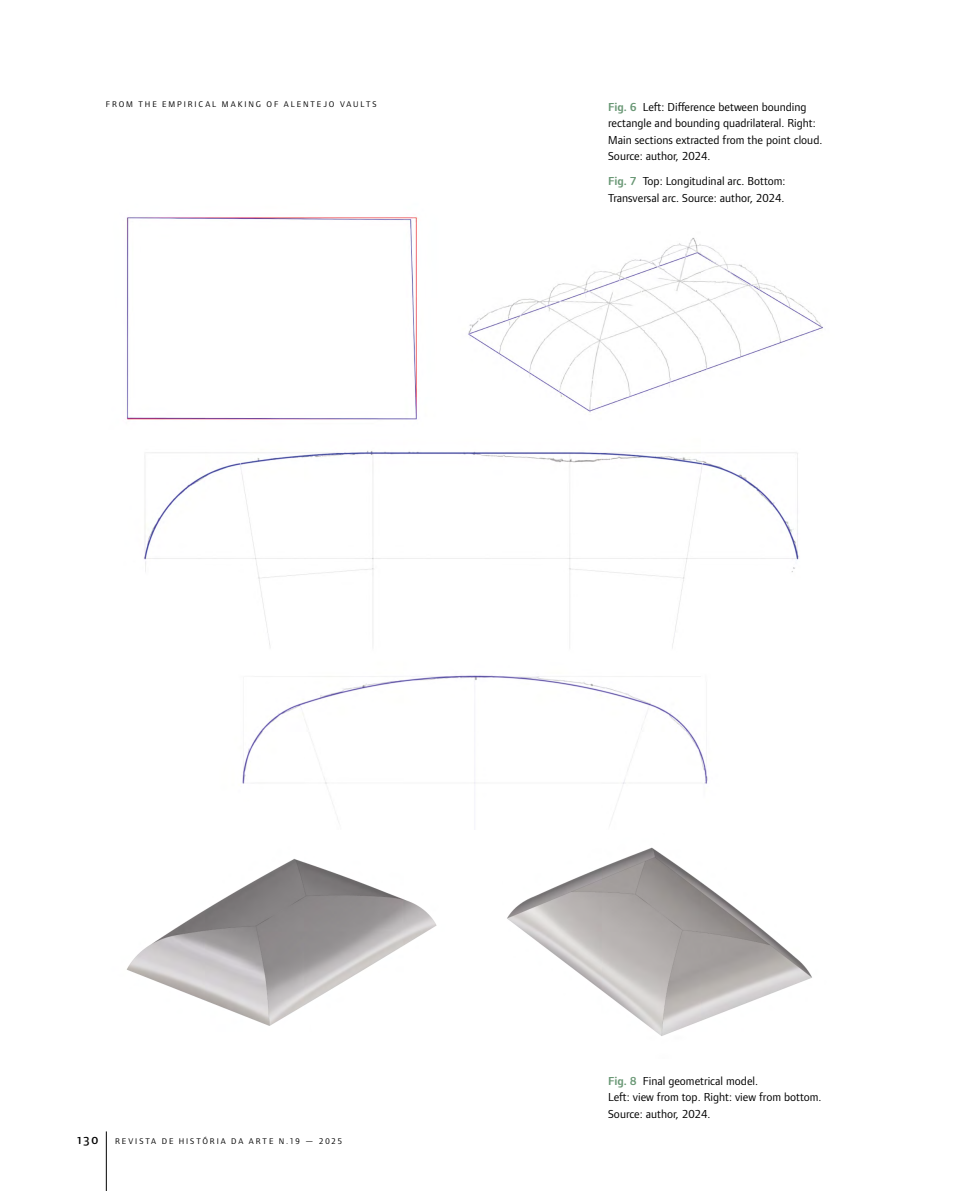
<style>
.page{position:relative;width:957px;height:1191px;background:#fff}
.page>*{position:absolute;margin:0;border:0;box-sizing:border-box;transform-origin:0 0}
.t1{font:13.5px "Foundry Form Sans Medium SC";color:#000}
.t2{font:12px/16.5px "Foundry Form Sans OT2 W04";color:#000}
.t3{font:8.55px "Foundry Form Sans OT2 W04";letter-spacing:.225em;color:#000}
.t4{font:8.55px "Foundry Form Sans";letter-spacing:.22em;color:#000}
.s1{font-weight:600;color:#689774}
</style>
<div class="page">
<hr style="left:106px;top:1131px;width:1px;height:60px;background:#000">
<img style="left:126px;top:217px;width:697px;height:203px">
<img style="left:126px;top:847px;width:686px;height:189px">
<img style="left:144px;top:450px;width:656px;height:372px">
<p class="t3" style="left:106px;top:99px;width:272px">FROM THE EMPIRICAL MAKING OF ALENTEJO VAULTS</p>
<p class="t2" style="left:608px;top:98px;width:216px"><span class="s1">Fig. 6</span> Left: Difference between bounding rectangle and bounding quadrilateral. Right:<br>Main sections extracted from the point cloud.<br>Source: author, 2024.</p>
<p class="t2" style="left:608px;top:173px;width:179px"><span class="s1">Fig. 7</span> Top: Longitudinal arc. Bottom:<br>Transversal arc. Source: author, 2024.</p>
<p class="t1" style="left:77px;top:1132px;width:22px">130</p>
<p class="t4" style="left:115px;top:1136px;width:228px">REVISTA DE HISTîRIA DA ARTE N.19 — 2025</p>
<p class="t2" style="left:608px;top:1072px;width:215px"><span class="s1">Fig. 8</span> Final geometrical model.<br>Left: view from top. Right: view from bottom.<br>Source: author, 2024.</p>
</div>
